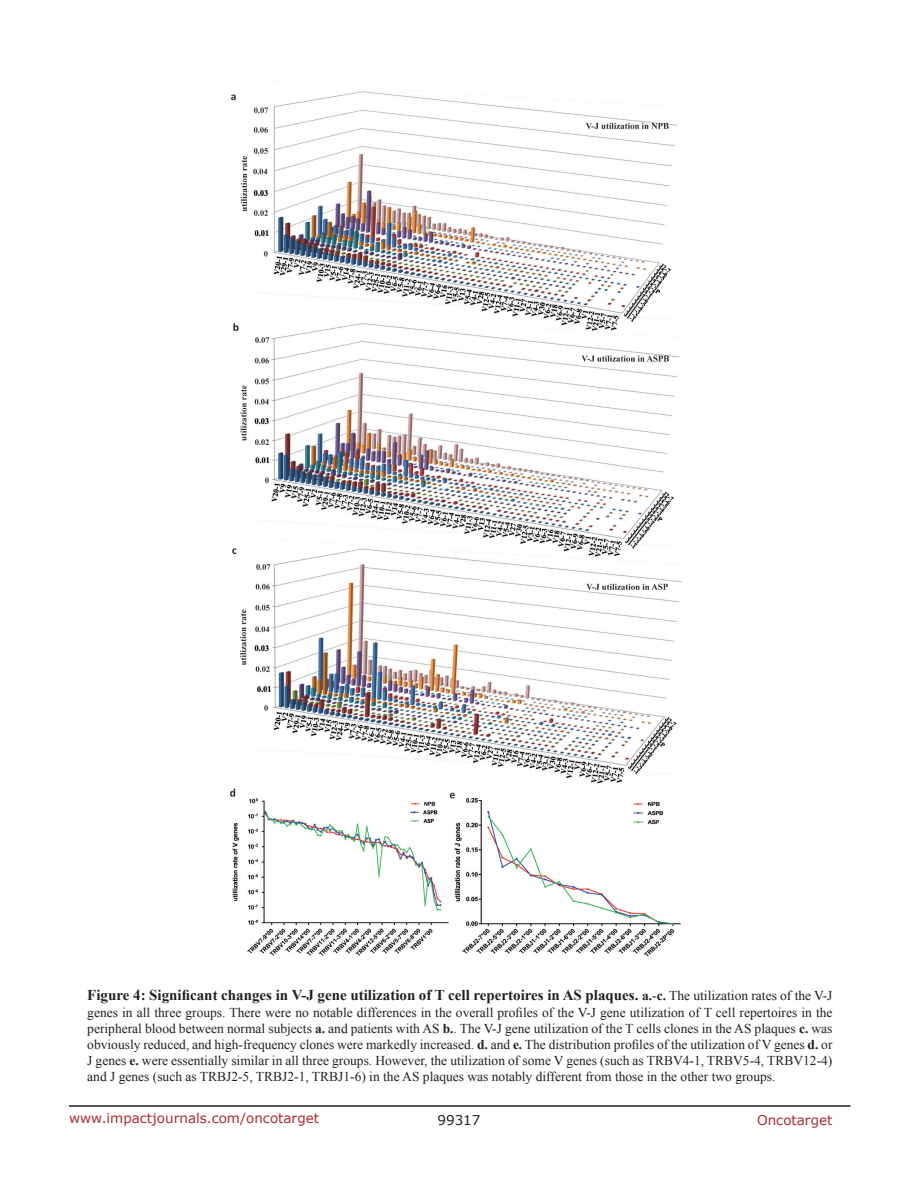
<style>
.page{position:relative;width:918px;height:1188px;background:#fff}
.page>*{position:absolute;margin:0;border:0;box-sizing:border-box;transform-origin:0 0}
.FigureText{font:700 15px "Times New Roman";color:#221f22}
.FigureText-2{font:13.5px/16.2px "Times New Roman";color:#221f22;text-align:justify}
.t1{font:13.5px "Verdana";color:#ac2b31}
.t2{font:13.5px "Verdana";color:#221f22}
.s1{font-size:13.5px}
.s2{font-weight:400;font-size:13.5px}
.s3{font-weight:700}
</style>
<div class="page">
<hr style="left:69px;top:1105px;width:781px;height:2px;background:#231f20">
<img style="left:230px;top:84px;width:452px;height:873px">
<p class="FigureText" style="left:87px;top:985px;width:747px">Figure 4: Significant changes in V-J gene utilization of T cell repertoires in AS plaques. <span class="s1">a.</span><span class="s2">-</span><span class="s1">c.</span> <span class="s2">The utilization rates of the V-J</span></p>
<p class="FigureText-2" style="left:87px;top:1004px;width:747px">genes in all three groups. There were no notable differences in the overall profiles of the V-J gene utilization of T cell repertoires in the peripheral blood between normal subjects <span class="s3">a.</span> and patients with AS <span class="s3">b.</span>. The V-J gene utilization of the T cells clones in the AS plaques <span class="s3">c.</span> was obviously reduced, and high-frequency clones were markedly increased. <span class="s3">d.</span> and <span class="s3">e.</span> The distribution profiles of the utilization of V genes <span class="s3">d.</span> or J genes <span class="s3">e.</span> were essentially similar in all three groups. However, the utilization of some V genes (such as TRBV4-1, TRBV5-4, TRBV12-4) and J genes (such as TRBJ2-5, TRBJ2-1, TRBJ1-6) in the AS plaques was notably different from those in the other two groups.</p>
<p class="t1" style="left:69px;top:1109px;width:252px">www.impactjournals.com/oncotarget</p>
<p class="t2" style="left:438px;top:1111px;width:44px">99317</p>
<p class="t1" style="left:757px;top:1111px;width:77px">Oncotarget</p>
</div>
